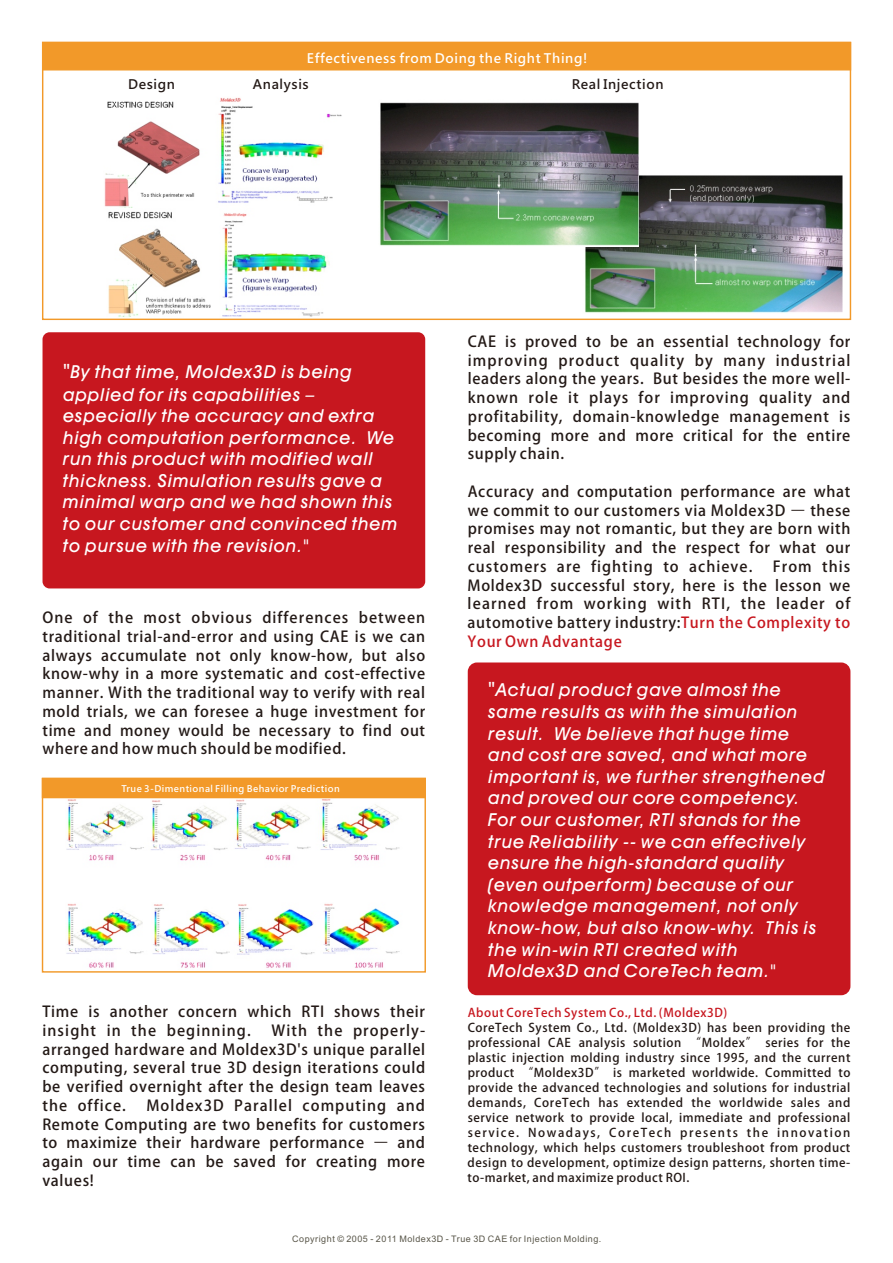
<style>
.page{position:relative;width:893px;height:1263px;background:#fff}
.page>*{position:absolute;margin:0;border:0;box-sizing:border-box;transform-origin:0 0}
.t1{font:italic 500 18px/21.6px "Avant Garde IT Cby BT";letter-spacing:.055em;color:#fff}
.t2{font:700 15px/18.8px "Adobe Fan Heiti Std";letter-spacing:.045em;color:#231916;text-align:justify}
.t3{font:700 13.05px "Microsoft Jheng Hei";letter-spacing:.05em;color:#fff}
.t4{font:700 13.05px "Microsoft Jheng Hei";letter-spacing:.05em;color:#231916}
.t5{font:700 12px/15px "Adobe Fan Heiti Std";letter-spacing:.045em;color:#231916;text-align:justify}
.t6{font:700 12px "Adobe Fan Heiti Std";letter-spacing:.045em;color:#c7171f}
.t7{font:700 9.15px "Microsoft Jheng Hei";letter-spacing:.05em;color:#fff}
.t8{font:9px "Arial";letter-spacing:.055em;color:#595649}
.s1{font-family:"Adobe Fan Heiti Std";font-weight:700;font-style:normal}
.s2{color:#c7171f}
</style>
<div class="page">
<div style="left:43px;top:332px;width:382px;height:256px;background:#c7171f;border-radius:7px"></div>
<div style="left:41px;top:41px;width:811px;height:30px;background:#f29929"></div>
<img style="left:104px;top:97px;width:238px;height:111px">
<img style="left:108px;top:211px;width:222px;height:106px">
<img style="left:66px;top:799px;width:334px;height:169px">
<svg style="left:41px;top:777px;width:385px;height:22px;background:#f29f36"></svg>
<div style="left:468px;top:662px;width:382px;height:333px;background:#c7171f;border-radius:9px"></div>
<img style="left:585px;top:172px;width:258px;height:141px">
<img style="left:380px;top:102px;width:258px;height:144px">
<p class="t3" style="left:307px;top:51px;width:284px">Effectiveness from Doing the Right Thing!</p>
<p class="t4" style="left:128px;top:77px;width:48px">Design</p>
<p class="t4" style="left:253px;top:77px;width:57px">Analysis</p>
<p class="t4" style="left:572px;top:77px;width:93px">Real Injection</p>
<p class="t1" style="left:63px;top:363px;width:336px"><span class="s1">"</span>By that time, Moldex3D is being applied for its capabilities – especially the accuracy and extra high computation performance. We run this product with modified wall thickness. Simulation results gave a minimal warp and we had shown this to our customer and convinced them to pursue with the revision."</p>
<p class="t2" style="left:42px;top:608px;width:384px">One of the most obvious differences between traditional trial-and-error and using CAE is we can always accumulate not only know-how, but also know-why in a more systematic and cost-effective manner. With the traditional way to verify with real mold trials, we can foresee a huge investment for time and money would be necessary to find out where and how much should be modified.</p>
<p class="t7" style="left:122px;top:784px;width:220px">True 3-Dimentional Filling Behavior Prediction</p>
<p class="t2" style="left:42px;top:1002px;width:384px">Time is another concern which RTI shows their insight in the beginning.</p>
<p class="t2" style="left:42px;top:1021px;width:384px;text-indent:229px">With the properly&shy;arranged hardware and Moldex3D's unique parallel computing, several true 3D design iterations could be verified overnight after the design team leaves the office.</p>
<p class="t2" style="left:42px;top:1096px;width:384px;text-indent:104px">Moldex3D Parallel computing and Remote Computing are two benefits for customers to maximize their hardware performance – and again our time can be saved for creating more values!</p>
<p class="t2" style="left:468px;top:332px;width:384px">CAE is proved to be an essential technology for improving product quality by many industrial leaders along the years. But besides the more well&shy;known role it plays for improving quality and profitability, domain-knowledge management is becoming more and more critical for the entire supply chain.</p>
<p class="t2" style="left:468px;top:482px;width:384px">Accuracy and computation performance are what we commit to our customers via Moldex3D – these promises may not romantic, but they are born with real responsibility and the respect for what our customers are fighting to achieve.</p>
<p class="t2" style="left:468px;top:557px;width:384px;text-indent:305px">From this Moldex3D successful story, here is the lesson we learned from working with RTI, the leader of automotive battery industry:<span class="s2">Turn the Complexity to Your Own Advantage</span></p>
<p class="t1" style="left:488px;top:680px;width:338px"><span class="s1">"</span>Actual product gave almost the same results as with the simulation result. We believe that huge time and cost are saved, and what more important is, we further strengthened and proved our core competency.<br>For our customer, RTI stands for the true Reliability -- we can effectively ensure the high-standard quality (even outperform) because of our knowledge management, not only know-how, but also know-why. This is the win-win RTI created with Moldex3D and CoreTech team."</p>
<p class="t6" style="left:468px;top:1007px;width:261px">About CoreTech System Co., Ltd. (Moldex3D)</p>
<p class="t5" style="left:468px;top:1020px;width:384px">CoreTech System Co., Ltd. (Moldex3D) has been providing the professional CAE analysis solution “Moldex” series for the plastic injection molding industry since 1995, and the current product “Moldex3D” is marketed worldwide. Committed to provide the advanced technologies and solutions for industrial demands, CoreTech has extended the worldwide sales and service network to provide local, immediate and professional service. Nowadays, CoreTech presents the innovation technology, which helps customers troubleshoot from product design to development, optimize design patterns, shorten time&shy;to-market, and maximize product ROI.</p>
<p class="t8" style="left:292px;top:1236px;width:311px">Copyright © 2005 - 2011 Moldex3D - True 3D CAE for Injection Molding.</p>
</div>
